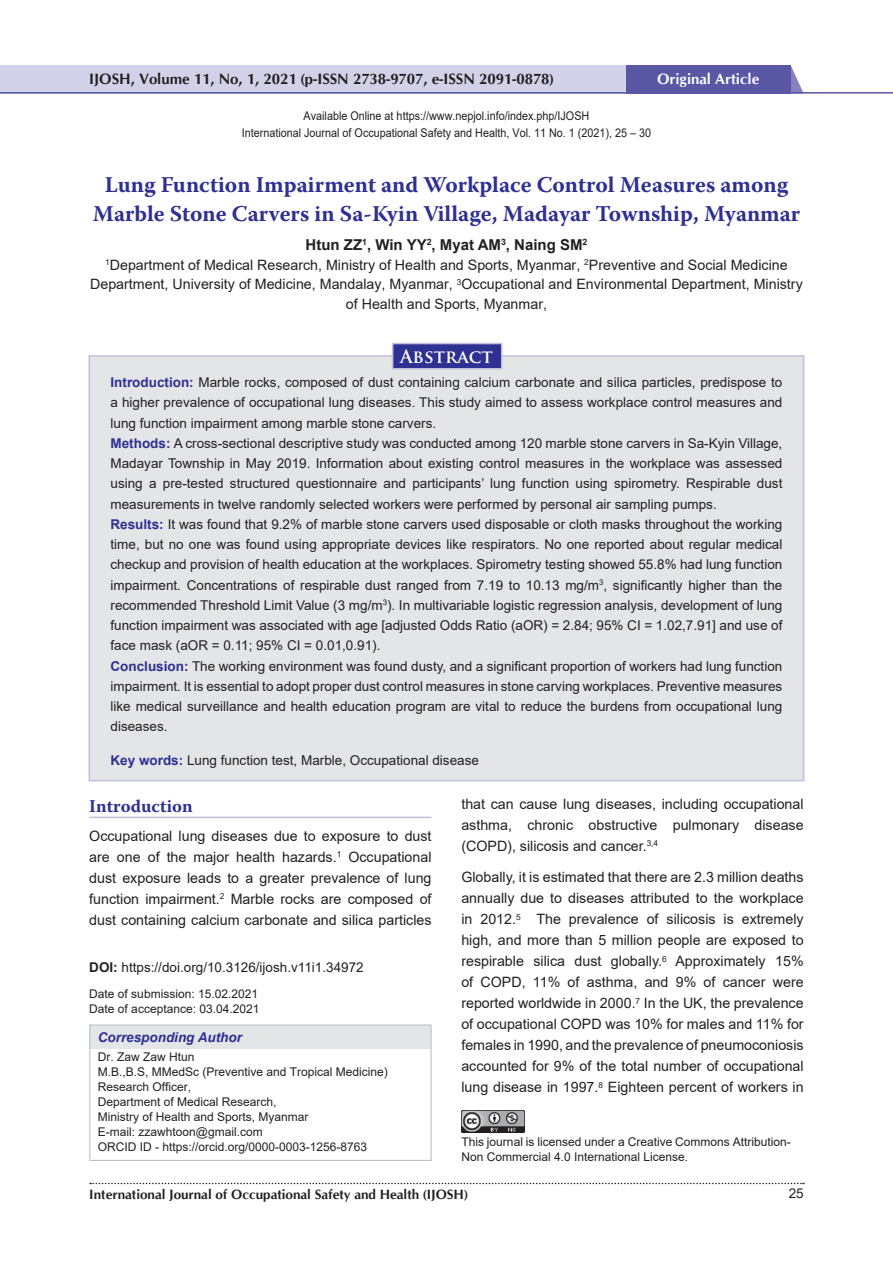
<style>
.page{position:relative;width:893px;height:1263px;background:#fff}
.page>*{position:absolute;margin:0;border:0;box-sizing:border-box;transform-origin:0 0}
.t1{font:700 22.5px/28.5px "Warnock Pro";color:#2e3092;text-align:center}
.t2{font:700 18px "Warnock Pro";color:#2e3092}
.t3{font:700 18px "Trajan Pro";color:#fff}
.t4{font:700 15px "CG Omega";color:#231f20}
.t5{font:700 15px "Arial";color:#231f20}
.t6{font:700 15px "CG Omega";color:#fff}
.t7{font:14.25px/21px "Arial";color:#231f20;text-align:justify}
.t8{font:13.5px/20.2px "Arial";color:#231f20}
.t9{font:700 13.5px "CG Omega";color:#231f20}
.t10{font:italic 700 13.5px "Arial";color:#2e3092}
.t11{font:12px/15px "Arial";color:#231f20}
.t12{font:12px/17.2px "Arial";color:#231f20;text-align:center;scale:.9 1}
.s1{font-weight:700;color:#2e3092}
.s2{font-weight:700}
</style>
<div class="page">
<div style="left:0;top:65px;width:627px;height:29px;background:#d3d1e8"></div>
<svg style="left:790px;top:65px;width:13px;height:27px"></svg>
<div style="left:626px;top:65px;width:164px;height:29px;background:#5a57a5"></div>
<hr style="left:0;top:92px;width:893px;height:2px;background:#5a57a5">
<svg style="left:90px;top:1183px;width:714px;height:1px"></svg>
<div style="left:89px;top:355px;width:715px;height:426px;background:#e4e5e7;border:2px solid #c2bfde"></div>
<div style="left:392px;top:343px;width:110px;height:26px;background:#2e3092;border:2px solid #c2bfde"></div>
<div style="left:90px;top:1025px;width:341px;height:23px;background:#e4e5e7"></div>
<div style="left:89px;top:1024px;width:343px;height:137px;border:1px solid #bcbdc0"></div>
<img style="left:461px;top:1110px;width:63px;height:22px">
<hr style="left:89px;top:817px;width:343px;height:1px;background:#c2bfde">
<p class="t4" style="left:89px;top:69px;width:466px">IJOSH, Volume 11, No, 1, 2021 (p-ISSN 2738-9707, e-ISSN 2091-0878)</p>
<p class="t6" style="left:657px;top:69px;width:104px">Original Article</p>
<p class="t12" style="left:242px;top:107px;width:456px">Available Online at https://www.nepjol.info/index.php/IJOSH<br>International Journal of Occupational Safety and Health, Vol. 11 No. 1 (2021), 25 – 30</p>
<h1 class="t1" style="left:93px;top:170px;width:709px">Lung Function Impairment and Workplace Control Measures among<br>Marble Stone Carvers in Sa-Kyin Village, Madayar Township, Myanmar</h1>
<p class="t5" style="left:306px;top:234px;width:283px">Htun ZZ<sup>1</sup>, Win YY<sup>2</sup>, Myat AM<sup>3</sup>, Naing SM<sup>2</sup></p>
<p class="t7" style="left:90px;top:255px;width:714px;line-height:19.5px;text-align:center"><sup>1</sup>Department of Medical Research, Ministry of Health and Sports, Myanmar, <sup>2</sup>Preventive and Social Medicine<br>Department, University of Medicine, Mandalay, Myanmar, <sup>3</sup>Occupational and Environmental Department, Ministry of Health and Sports, Myanmar,</p>
<h2 class="t3" style="left:400px;top:345px;width:94px">Abstract</h2>
<p class="t8" style="left:111px;top:372px;width:673px"><span class="s1">Introduction:</span> Marble rocks, composed of dust containing calcium carbonate and silica particles, predispose to a higher prevalence of occupational lung diseases. This study aimed to assess workplace control measures and lung function impairment among marble stone carvers.<br><span class="s1">Methods:</span> A cross-sectional descriptive study was conducted among 120 marble stone carvers in Sa-Kyin Village, Madayar Township in May 2019. Information about existing control measures in the workplace was assessed using a pre-tested structured questionnaire and participants’ lung function using spirometry. Respirable dust measurements in twelve randomly selected workers were performed by personal air sampling pumps.<br><span class="s1">Results:</span> It was found that 9.2% of marble stone carvers used disposable or cloth masks throughout the working time, but no one was found using appropriate devices like respirators. No one reported about regular medical checkup and provision of health education at the workplaces. Spirometry testing showed 55.8% had lung function impairment. Concentrations of respirable dust ranged from 7.19 to 10.13 mg/m<sup>3</sup>, significantly higher than the recommended Threshold Limit Value (3 mg/m<sup>3</sup>). In multivariable logistic regression analysis, development of lung function impairment was associated with age [adjusted Odds Ratio (aOR) = 2.84; 95% CI = 1.02,7.91] and use of face mask (aOR = 0.11; 95% CI = 0.01,0.91).<br><span class="s1">Conclusion:</span> The working environment was found dusty, and a significant proportion of workers had lung function impairment. It is essential to adopt proper dust control measures in stone carving workplaces. Preventive measures like medical surveillance and health education program are vital to reduce the burdens from occupational lung diseases.</p>
<p class="t8" style="left:111px;top:750px;width:370px"><span class="s1">Key words:</span> Lung function test, Marble, Occupational disease</p>
<h2 class="t2" style="left:89px;top:795px;width:105px">Introduction</h2>
<p class="t7" style="left:89px;top:825px;width:344px">Occupational lung diseases due to exposure to dust are one of the major health hazards.<sup>1</sup> Occupational dust exposure leads to a greater prevalence of lung function impairment.<sup>2</sup> Marble rocks are composed of dust containing calcium carbonate and silica particles</p>
<p class="t8" style="left:89px;top:957px;width:276px"><span class="s2">DOI:</span> https://doi.org/10.3126/ijosh.v11i1.34972</p>
<p class="t11" style="left:89px;top:986px;width:172px">Date of submission: 15.02.2021<br>Date of acceptance: 03.04.2021</p>
<p class="t10" style="left:98px;top:1028px;width:146px">Corresponding Author</p>
<p class="t11" style="left:98px;top:1049px;width:292px">Dr. Zaw Zaw Htun<br>M.B.,B.S, MMedSc (Preventive and Tropical Medicine)<br>Research Officer,<br>Department of Medical Research,<br>Ministry of Health and Sports, Myanmar<br>E-mail: zzawhtoon@gmail.com<br>ORCID ID - https://orcid.org/0000-0003-1256-8763</p>
<p class="t7" style="left:461px;top:793px;width:344px">that can cause lung diseases, including occupational asthma, chronic obstructive pulmonary disease (COPD), silicosis and cancer.<sup>3,4</sup></p>
<p class="t7" style="left:461px;top:867px;width:344px">Globally, it is estimated that there are 2.3 million deaths annually due to diseases attributed to the workplace in 2012.<sup>5</sup> The prevalence of silicosis is extremely high, and more than 5 million people are exposed to respirable silica dust globally.<sup>6</sup> Approximately 15% of COPD, 11% of asthma, and 9% of cancer were reported worldwide in 2000.<sup>7</sup> In the UK, the prevalence of occupational COPD was 10% for males and 11% for females in 1990, and the prevalence of pneumoconiosis accounted for 9% of the total number of occupational lung disease in 1997.<sup>8</sup> Eighteen percent of workers in</p>
<p class="t11" style="left:461px;top:1134px;width:331px">This journal is licensed under a Creative Commons Attribution-<br>Non Commercial 4.0 International License.</p>
<p class="t9" style="left:89px;top:1185px;width:380px">International Journal of Occupational Safety and Health (IJOSH)</p>
<p class="t8" style="left:789px;top:1183px;width:17px">25</p>
</div>
